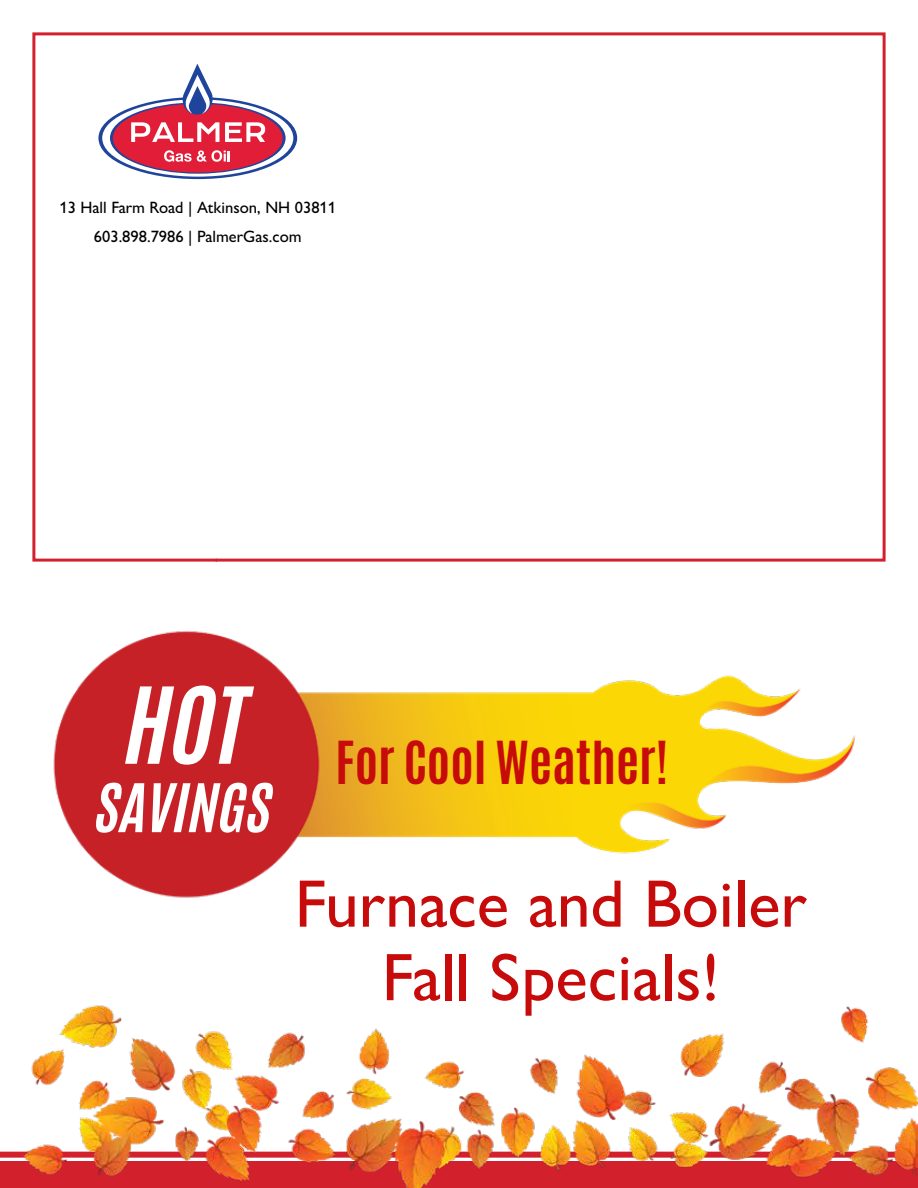
<style>
.page{position:relative;width:918px;height:1188px;background:#fff}
.page>*{position:absolute;margin:0;border:0;box-sizing:border-box;transform-origin:0 0}
.t1{font:italic 700 90px "Antonio";color:#fff}
.t2{font:500 67.5px/73.5px "Gill Sans Nova";color:#c70a0a;text-align:center}
.t3{font:italic 700 57px "Antonio";color:#fff}
.t4{font:700 49.5px "Antonio";color:#c70a0a}
.t5{font:500 16.5px/28.5px "Gill Sans Nova";color:#000;text-align:center}
</style>
<div class="page">
<svg style="left:32px;top:32px;width:854px;height:530px"></svg>
<img style="left:0;top:1005px;width:918px;height:183px">
<img style="left:53px;top:631px;width:803px;height:267px">
<p class="t5" style="left:59px;top:193px;width:278px">13 Hall Farm Road | Atkinson, NH 03811<br>603.898.7986 | PalmerGas.com</p>
<h1 class="t1" style="left:119px;top:657px;width:149px">HOT</h1>
<h3 class="t3" style="left:91px;top:765px;width:195px">SAVINGS</h3>
<h3 class="t4" style="left:336px;top:725px;width:334px">For Cool Weather!</h3>
<h2 class="t2" style="left:295px;top:866px;width:514px">Furnace and Boiler<br>Fall Specials!</h2>
</div>
